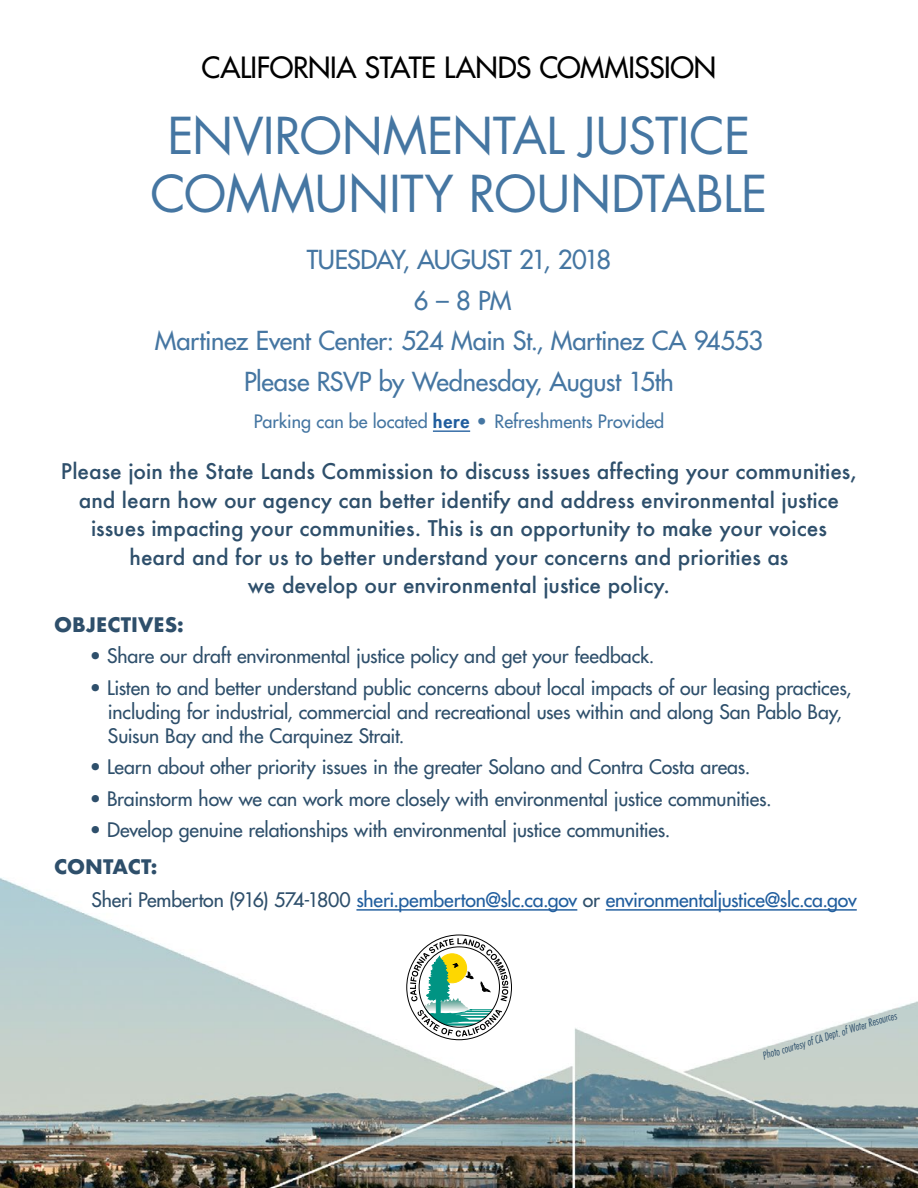
<style>
.page{position:relative;width:918px;height:1188px;background:#fff}
.page>*{position:absolute;margin:0;border:0;box-sizing:border-box;transform-origin:0 0}
.t1{font:49.5px/58.5px "Futura";letter-spacing:-.01em;color:#4576a2;text-align:center}
.t2{font:28.5px "Futura";letter-spacing:-.015em;color:#000}
.t3{font:25.5px/40.5px "Futura";letter-spacing:-.015em;color:#4576a2;text-align:center}
.t4{font:500 21px/28.5px "Futura";color:#2e4f6b;text-align:center}
.t5{font:19.5px/24px "Futura";letter-spacing:-.005em;color:#2e4f6b}
.t6{font:19.5px/32.7px "Futura";letter-spacing:-.01em;color:#215e9e}
.t7{font:700 19.5px "Futura";color:#2e4f6b}
.t8{font:18px "Futura";color:#4576a2}
.t9{font:italic 300 condensed 10.5px "Futura";color:#2e4f6b}
.s1{font-weight:800;color:#215e9e}
.s2{font-style:inherit}
.s3{font-weight:700;color:#2e4f6b}
.s4{color:#2e4f6b}
</style>
<div class="page">
<img style="left:0;top:877px;width:918px;height:311px">
<hr style="left:433px;top:430px;width:37px;height:2px;background:#215e9e">
<hr style="left:356px;top:909px;width:221px;height:2px;background:#215e9e">
<hr style="left:606px;top:909px;width:251px;height:2px;background:#215e9e">
<svg style="left:410px;top:938px;width:98px;height:99px"></svg>
<h2 class="t2" style="left:202px;top:49px;width:516px">CALIFORNIA STATE LANDS COMMISSION</h2>
<h1 class="t1" style="left:150px;top:106px;width:619px">ENVIRONMENTAL JUSTICE<br>COMMUNITY ROUNDTABLE</h1>
<h3 class="t3" style="left:155px;top:240px;width:610px">TUESDAY, AUGUST 21, 2018<br>6 – 8 PM<br>Martinez Event Center: 524 Main St., Martinez CA 94553<br>Please RSVP by Wednesday, August 15th</h3>
<p class="t8" style="left:254px;top:410px;width:412px">Parking can be located <span class="s1">here</span> <span class="s2">•</span> Refreshments Provided</p>
<p class="t4" style="left:61px;top:457px;width:798px">Please join the State Lands Commission to discuss issues affecting your communities, and learn how our agency can better identify and address environmental justice issues impacting your communities. This is an opportunity to make your voices heard and for us to better understand your concerns and priorities as<br>we develop our environmental justice policy.</p>
<p class="t7" style="left:54px;top:610px;width:131px">OBJECTIVES:</p>
<p class="t5" style="left:90px;top:644px;width:566px">• Share our draft environmental justice policy and get your feedback.</p>
<p class="t5" style="left:108px;top:676px;width:745px;text-indent:-18px">• Listen to and better understand public concerns about local impacts of our leasing practices, including for industrial, commercial and recreational uses within and along San Pablo Bay,<br>Suisun Bay and the Carquinez Strait.</p>
<p class="t5" style="left:90px;top:755px;width:662px">• Learn about other priority issues in the greater Solano and Contra Costa areas.</p>
<p class="t5" style="left:90px;top:787px;width:683px">• Brainstorm how we can work more closely with environmental justice communities.</p>
<p class="t5" style="left:90px;top:818px;width:582px">• Develop genuine relationships with environmental justice communities.</p>
<p class="t6" style="left:91px;top:851px;width:767px;text-indent:-37px"><span class="s3">CONTACT:<br></span><span class="s4">Sheri Pemberton (916) 574-1800</span> sheri.pemberton@slc.ca.gov <span class="s4">or</span> environmentaljustice@slc.ca.gov</p>
<p class="t9" style="left:761px;top:1050px;width:141px;rotate:-17deg">Photo courtesy of CA Dept. of Water Resources</p>
</div>
